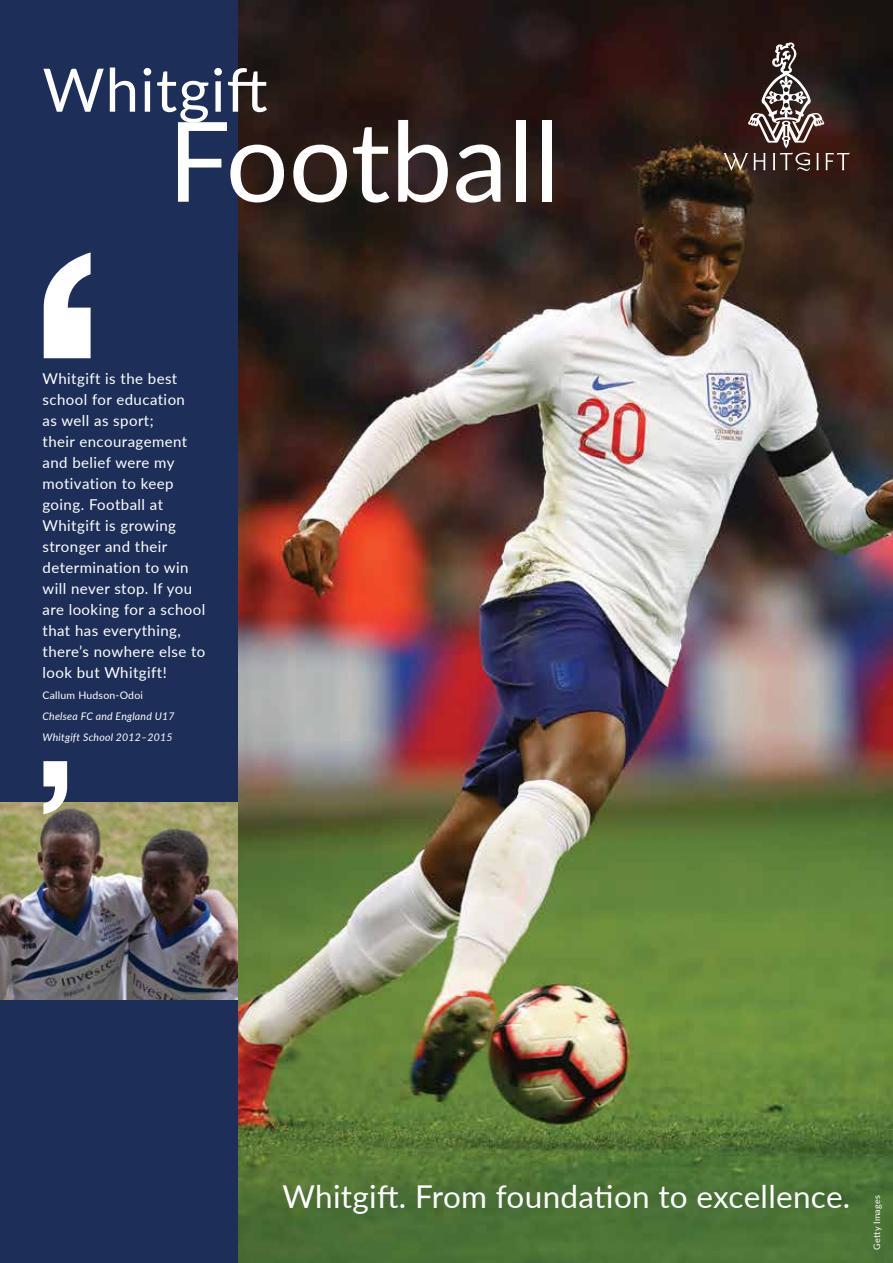
<style>
.page{position:relative;width:893px;height:1263px;background:#1d2f58}
.page>*{position:absolute;margin:0;border:0;box-sizing:border-box;transform-origin:0 0}
.t1{font:500 375px "Helvetica Neue";color:#fff}
.t2{font:500 187.5px "Helvetica Neue";color:#fff}
.t3{font:111px "Lato";color:#fff}
.t4{font:60px "Lato";letter-spacing:.02em;color:#fff}
.t5{font:31.5px "Lato";letter-spacing:.01em;color:#fff}
.t6{font:15px/21px "Lato";letter-spacing:.03em;color:#fff}
.t7{font:italic 10.5px/21px "Lato";letter-spacing:.02em;color:#fff}
.t8{font:10.5px "Lato";letter-spacing:.02em;color:#fff}
.t9{font:9px "Lato";letter-spacing:.03em;color:#fff}
</style>
<div class="page">
<img style="left:0;top:802px;width:238px;height:197px">
<img style="left:238px;top:0;width:655px;height:1263px">
<svg style="left:723px;top:43px;width:127px;height:128px;background:#4b3a36"></svg>
<h3 class="t4" style="left:43px;top:47px;width:227px">Whitgift</h3>
<h3 class="t3" style="left:168px;top:82px;width:394px">Football</h3>
<h1 class="t1" style="left:15px;top:85px;width:106px">‘</h1>
<p class="t6" style="left:43px;top:367px;width:164px">Whitgift is the best school for education<br>as well as sport;<br>their encouragement and belief were my motivation to keep going. Football at<br>Whitgift is growing stronger and their determination to win will never stop. If you are looking for a school that has everything, there’s nowhere else to look but Whitgift!</p>
<p class="t8" style="left:43px;top:688px;width:102px">Callum Hudson-Odoi</p>
<p class="t7" style="left:43px;top:705px;width:134px">Chelsea FC and England U17<br>Whitgift School 2012–2015</p>
<h2 class="t2" style="left:29px;top:677px;width:54px">’</h2>
<h3 class="t5" style="left:282px;top:1173px;width:569px">Whitgift. From foundation to excellence.</h3>
<p class="t9" style="left:870px;top:1250px;width:56px;rotate:-90deg">Getty Images</p>
</div>
